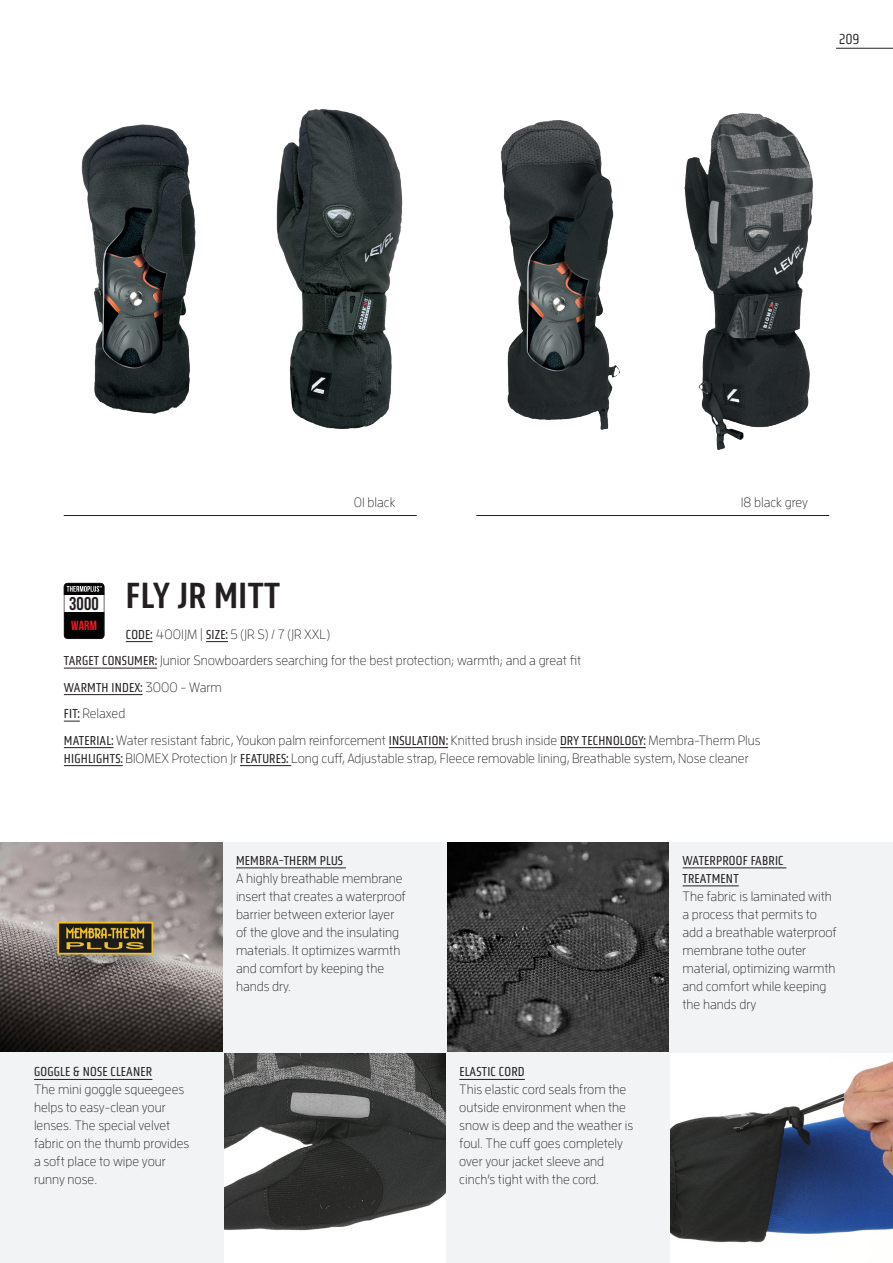
<style>
.page{position:relative;width:893px;height:1263px;background:#fff}
.page>*{position:absolute;margin:0;border:0;box-sizing:border-box;transform-origin:0 0}
.t1{font:37.5px "Obvia Condensed";letter-spacing:.015em;color:#231f20}
.t2{font:700 18.45px "Bebas Neue";color:#231f20}
.pages{font:300 15px "Obvia Condensed";color:#231f20}
.glove_tech{font:300 13.5px/18px "Enzo OT";color:#231f20}
.glove_description{font:300 13.5px/18px "Enzo OT";color:#231f20}
.glove_description-2{font:13.5px "Obvia Condensed";letter-spacing:.015em;color:#231f20}
.code{font:300 13.5px "Enzo OT";color:#231f20}
.t3{font:700 13.2px "Bebas Neue";color:#ee1d23}
.s1{font-family:"Obvia Condensed";font-weight:400}
.s2{font-family:"Enzo OT";font-weight:300}
</style>
<div class="page">
<img style="left:81px;top:109px;width:322px;height:320px">
<img style="left:500px;top:113px;width:313px;height:337px">
<svg style="left:64px;top:583px;width:40px;height:56px"></svg>
<img style="left:446px;top:842px;width:224px;height:210px">
<img style="left:670px;top:1052px;width:223px;height:191px">
<img style="left:0;top:842px;width:223px;height:210px">
<img style="left:223px;top:1052px;width:223px;height:211px">
<hr style="left:836px;top:48px;width:57px;height:1px;background:#231f20">
<div style="left:0;top:1052px;width:223px;height:211px;background:#f2f3f4"></div>
<hr style="left:34px;top:1079px;width:118px;height:1px;background:#231f20">
<div style="left:446px;top:1052px;width:224px;height:211px;background:#f2f3f4"></div>
<hr style="left:459px;top:1079px;width:66px;height:1px;background:#231f20">
<div style="left:223px;top:842px;width:223px;height:210px;background:#f2f3f4"></div>
<hr style="left:236px;top:867px;width:110px;height:1px;background:#231f20">
<div style="left:670px;top:842px;width:223px;height:210px;background:#f2f3f4"></div>
<hr style="left:683px;top:867px;width:103px;height:1px;background:#231f20">
<hr style="left:683px;top:885px;width:56px;height:1px;background:#231f20">
<svg style="left:126px;top:641px;width:27px;height:1px"></svg>
<svg style="left:206px;top:641px;width:22px;height:1px"></svg>
<hr style="left:64px;top:668px;width:93px;height:1px;background:#231f20">
<hr style="left:64px;top:694px;width:79px;height:1px;background:#231f20">
<svg style="left:64px;top:721px;width:16px;height:1px"></svg>
<hr style="left:64px;top:747px;width:49px;height:1px;background:#231f20">
<hr style="left:389px;top:747px;width:59px;height:1px;background:#231f20">
<hr style="left:560px;top:747px;width:86px;height:1px;background:#231f20">
<hr style="left:64px;top:765px;width:59px;height:1px;background:#231f20">
<hr style="left:240px;top:765px;width:51px;height:1px;background:#231f20">
<hr style="left:64px;top:515px;width:353px;height:1px;background:#231f20">
<hr style="left:476px;top:515px;width:353px;height:1px;background:#231f20">
<p class="pages" style="left:839px;top:30px;width:21px">209</p>
<p class="code" style="left:354px;top:494px;width:43px">01 black</p>
<p class="code" style="left:741px;top:494px;width:69px">18 black grey</p>
<p class="t1" style="left:126px;top:573px;width:156px">FLY JR MITT</p>
<p class="glove_description" style="left:126px;top:624px;width:206px"><span class="s1">CODE:</span> 4001JM | <span class="s1">SIZE:</span> 5 (JR S) / 7 (JR XXL)</p>
<p class="glove_description" style="left:64px;top:651px;width:519px"><span class="s1">TARGET CONSUMER:</span> Junior Snowboarders searching for the best protection; warmth; and a great fit</p>
<p class="glove_description-2" style="left:64px;top:679px;width:159px">WARMTH INDEX: <span class="s2">3000 - Warm</span></p>
<p class="glove_description" style="left:64px;top:704px;width:63px"><span class="s1">FIT:</span> Relaxed</p>
<p class="glove_description" style="left:64px;top:731px;width:698px"><span class="s1">MATERIAL:</span> Water resistant fabric, Youkon palm reinforcement <span class="s1">INSULATION:</span> Knitted brush inside <span class="s1">DRY TECHNOLOGY:</span> Membra-Therm Plus<br><span class="s1">HIGHLIGHTS:</span> BIOMEX Protection Jr <span class="s1">FEATURES:</span> Long cuff, Adjustable strap, Fleece removable lining, Breathable system, Nose cleaner</p>
<p class="t2" style="left:69px;top:594px;width:31px">3000</p>
<p class="t3" style="left:71px;top:618px;width:27px">WARM</p>
<p class="glove_tech" style="left:236px;top:851px;width:172px"><span class="s1">MEMBRA-THERM PLUS<br></span>A highly breathable membrane insert that creates a waterproof barrier between exterior layer of the glove and the insulating materials. It optimizes warmth and comfort by keeping the hands dry.</p>
<p class="glove_tech" style="left:682px;top:851px;width:156px"><span class="s1">WATERPROOF FABRIC<br>TREATMENT<br></span>The fabric is laminated with a process that permits to add a breathable waterproof membrane tothe outer material, optimizing warmth and comfort while keeping the hands dry</p>
<p class="glove_tech" style="left:34px;top:1062px;width:157px"><span class="s1">GOGGLE &amp; NOSE CLEANER<br></span>The mini goggle squeegees helps to easy-clean your lenses. The special velvet fabric on the thumb provides a soft place to wipe your runny nose.</p>
<p class="glove_tech" style="left:459px;top:1062px;width:176px"><span class="s1">ELASTIC CORD<br></span>This elastic cord seals from the outside environment when the snow is deep and the weather is foul. The cuff goes completely over your jacket sleeve and cinch’s tight with the cord.</p>
</div>
